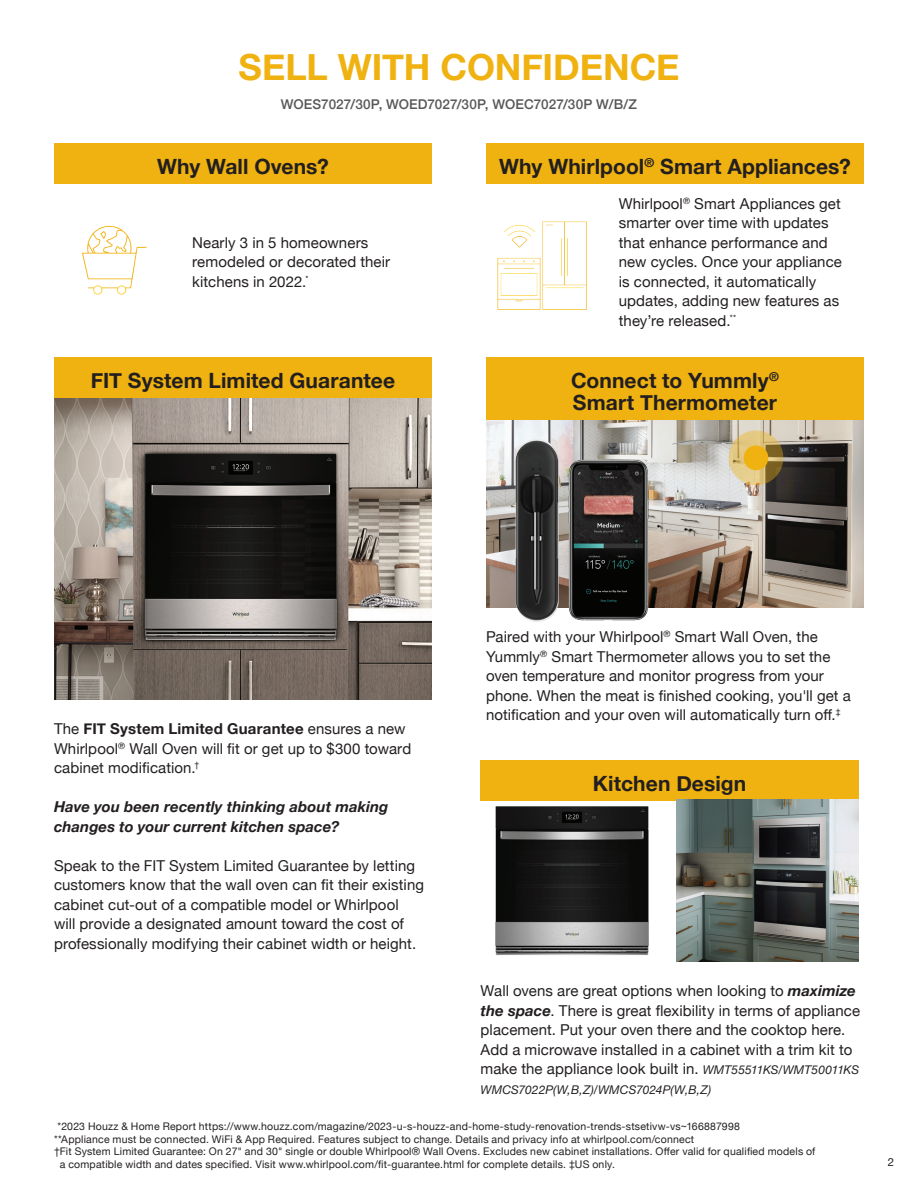
<style>
.page{position:relative;width:918px;height:1188px;background:#fff}
.page>*{position:absolute;margin:0;border:0;box-sizing:border-box;transform-origin:0 0}
.t1{font:700 36px "Helvetica Neue";letter-spacing:-.005em;color:#efb211}
.t2{font:700 21px/22.5px "Helvetica Neue";letter-spacing:.005em;color:#231f20}
.Copy{font:15px/19.5px "Helvetica Neue";letter-spacing:.005em;color:#231f20}
.Copy-2{font:italic 700 15px/19.5px "Helvetica Neue";letter-spacing:.005em;color:#231f20}
.Image_Caption{font:500 13.5px "Helvetica Neue";letter-spacing:.005em;color:#57585a}
.Copy-3{font:italic 12px "Helvetica Neue";letter-spacing:.005em;color:#231f20}
.t3{font:11.25px "Helvetica Neue";color:#231f20}
.disclaimer{font:10.5px/12.6px "Helvetica Neue";letter-spacing:.02em;color:#231f20}
.s1{font-weight:700}
.s2{font-weight:700;font-style:italic}
.s3{font-style:italic;font-size:12px}
</style>
<div class="page">
<img style="left:54px;top:398px;width:378px;height:301px">
<img style="left:677px;top:420px;width:187px;height:188px">
<div style="left:729px;top:431px;width:54px;height:54px;border:30px solid #efb211;border-radius:50%"></div>
<img style="left:486px;top:420px;width:191px;height:202px">
<div style="left:54px;top:143px;width:378px;height:41px;background:#efb211"></div>
<div style="left:486px;top:143px;width:378px;height:41px;background:#efb211"></div>
<div style="left:54px;top:358px;width:378px;height:40px;background:#efb211"></div>
<div style="left:486px;top:358px;width:378px;height:62px;background:#efb211"></div>
<img style="left:82px;top:225px;width:65px;height:70px">
<img style="left:497px;top:221px;width:90px;height:89px">
<div style="left:481px;top:760px;width:378px;height:41px;background:#efb211"></div>
<img style="left:676px;top:800px;width:183px;height:162px">
<img style="left:495px;top:806px;width:154px;height:149px">
<p class="t1" style="left:239px;top:39px;width:442px">SELL WITH CONFIDENCE</p>
<p class="Image_Caption" style="left:281px;top:93px;width:358px">WOES7027/30P, WOED7027/30P, WOEC7027/30P W/B/Z</p>
<p class="t2" style="left:157px;top:155px;width:173px">Why Wall Ovens?</p>
<p class="t2" style="left:499px;top:155px;width:353px">Why Whirlpool<sup>®</sup> Smart Appliances?</p>
<p class="Copy" style="left:192px;top:233px;width:199px">Nearly 3 in 5 homeowners remodeled or decorated their kitchens in 2022.<sup>*</sup></p>
<p class="Copy" style="left:619px;top:194px;width:225px">Whirlpool<sup>®</sup> Smart Appliances get smarter over time with updates that enhance performance and new cycles. Once your appliance is connected, it automatically updates, adding new features as they’re released.<sup>**</sup></p>
<p class="t2" style="left:91px;top:370px;width:306px">FIT System Limited Guarantee</p>
<p class="t2" style="left:571px;top:370px;width:209px">Connect to Yummly<sup>®<br></sup>Smart Thermometer</p>
<p class="Copy" style="left:54px;top:720px;width:359px">The <span class="s1">FIT System Limited Guarantee</span> ensures a new<br>Whirlpool<sup>®</sup> Wall Oven will fit or get up to $300 toward cabinet modification.<sup>†</sup></p>
<p class="Copy-2" style="left:54px;top:797px;width:336px">Have you been recently thinking about making changes to your current kitchen space?</p>
<p class="Copy" style="left:54px;top:856px;width:372px">Speak to the FIT System Limited Guarantee by letting customers know that the wall oven can fit their existing cabinet cut-out of a compatible model or Whirlpool<br>will provide a designated amount toward the cost of professionally modifying their cabinet width or height.</p>
<p class="Copy" style="left:486px;top:628px;width:366px">Paired with your Whirlpool<sup>®</sup> Smart Wall Oven, the Yummly<sup>®</sup> Smart Thermometer allows you to set the oven temperature and monitor progress from your phone. When the meat is finished cooking, you'll get a notification and your oven will automatically turn off.<sup>‡</sup></p>
<p class="t2" style="left:593px;top:773px;width:155px">Kitchen Design</p>
<p class="Copy" style="left:481px;top:982px;width:381px">Wall ovens are great options when looking to <span class="s2">maximize the space</span>. There is great flexibility in terms of appliance placement. Put your oven there and the cooktop here.<br>Add a microwave installed in a cabinet with a trim kit to make the appliance look built in. <span class="s3">WMT55511KS/WMT50011KS</span></p>
<p class="Copy-3" style="left:481px;top:1081px;width:232px">WMCS7022P(W,B,Z)/WMCS7024P(W,B,Z)</p>
<p class="disclaimer" style="left:57px;top:1121px;width:684px">*2023 Houzz &amp; Home Report https://www.houzz.com/magazine/2023-u-s-houzz-and-home-study-renovation-trends-stsetivw-vs~166887998</p>
<p class="disclaimer" style="left:54px;top:1133px;width:642px">**Appliance must be connected. WiFi &amp; App Required. Features subject to change. Details and privacy info at whirlpool.com/connect</p>
<p class="disclaimer" style="left:60px;top:1146px;width:757px;text-indent:-6px">†Fit System Limited Guarantee: On 27" and 30" single or double Whirlpool® Wall Ovens. Excludes new cabinet installations. Offer valid for qualified models of a compatible width and dates specified. Visit www.whirlpool.com/fit-guarantee.html for complete details. ‡US only.</p>
<p class="t3" style="left:888px;top:1154px;width:8px">2</p>
</div>
